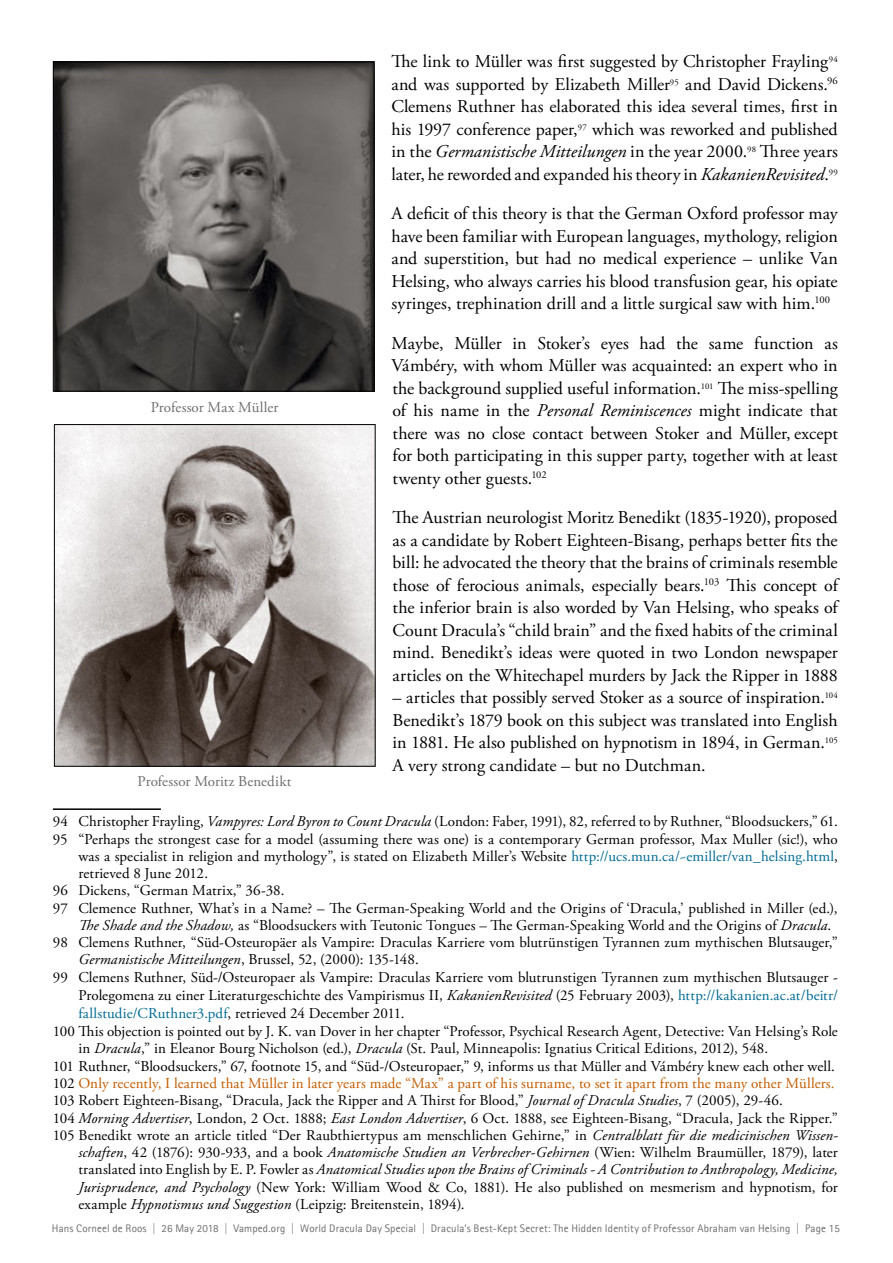
<style>
.page{position:relative;width:893px;height:1263px;background:#fff}
.page>*{position:absolute;margin:0;border:0;box-sizing:border-box;transform-origin:0 0}
.Text_body__Garamond{font:18px/22.5px "Adobe Garamond Pro";color:#000;text-align:justify}
.Footnotetext_10-99{font:15px/17.2px "Adobe Garamond Pro";letter-spacing:.005em;color:#000;text-align:justify}
.Footnotetext_10-99-2{font:15px "Adobe Garamond Pro";letter-spacing:.01em;color:#c35c01}
.Caption_for_Images{font:15px "Adobe Garamond Pro";letter-spacing:.005em;color:#6d6e71}
.t1{font:10.95px "Agfa Rotis Sans Serif";letter-spacing:.015em;color:#6d6e71}
.s1{font-style:italic}
.s2{color:#006b94}
.s3{color:#000}
</style>
<div class="page">
<hr style="left:53px;top:808px;width:108px;height:2px;background:#000">
<img style="left:55px;top:64px;width:317px;height:326px">
<div style="left:53px;top:62px;width:321px;height:330px;border:1px solid #000"></div>
<img style="left:56px;top:426px;width:318px;height:339px">
<div style="left:54px;top:424px;width:322px;height:343px;border:1px solid #000"></div>
<p class="Caption_for_Images" style="left:151px;top:398px;width:129px">Professor Max Müller</p>
<p class="Caption_for_Images" style="left:138px;top:772px;width:155px">Professor Moritz Benedikt</p>
<p class="Text_body__Garamond" style="left:391px;top:51px;width:448px">The link to Müller was first suggested by Christopher Frayling<sup>94 </sup>and was supported by Elizabeth Miller<sup>95</sup> and David Dickens.<sup>96<br></sup>Clemens Ruthner has elaborated this idea several times, first in his 1997 conference paper,<sup>97</sup> which was reworked and published in the <span class="s1">Germanistische Mitteilungen</span> in the year 2000.<sup>98</sup> Three years later, he reworded and expanded his theory in <span class="s1">KakanienRevisited</span>.<sup>99</sup></p>
<p class="Text_body__Garamond" style="left:391px;top:203px;width:448px">A deficit of this theory is that the German Oxford professor may have been familiar with European languages, mythology, religion and superstition, but had no medical experience – unlike Van Helsing, who always carries his blood transfusion gear, his opiate syringes, trephination drill and a little surgical saw with him.<sup>100</sup></p>
<p class="Text_body__Garamond" style="left:391px;top:332px;width:448px">Maybe, Müller in Stoker’s eyes had the same function as Vámbéry, with whom Müller was acquainted: an expert who in the background supplied useful information.<sup>101</sup> The miss-spelling of his name in the <span class="s1">Personal Reminiscences</span> might indicate that there was no close contact between Stoker and Müller, except for both participating in this supper party, together with at least twenty other guests.<sup>102</sup></p>
<p class="Text_body__Garamond" style="left:393px;top:507px;width:447px">The Austrian neurologist Moritz Benedikt (1835-1920), proposed as a candidate by Robert Eighteen-Bisang, perhaps better fits the bill: he advocated the theory that the brains of criminals resemble those of ferocious animals, especially bears.<sup>103</sup> This concept of the inferior brain is also worded by Van Helsing, who speaks of Count Dracula’s “child brain” and the fixed habits of the criminal mind. Benedikt’s ideas were quoted in two London newspaper articles on the Whitechapel murders by Jack the Ripper in 1888</p>
<p class="Text_body__Garamond" style="left:393px;top:687px;width:447px">– articles that possibly served Stoker as a source of inspiration.<sup>104<br></sup>Benedikt’s 1879 book on this subject was translated into English in 1881. He also published on hypnotism in 1894, in German.<sup>105<br></sup>A very strong candidate – but no Dutchman.</p>
<p class="Footnotetext_10-99" style="left:53px;top:813px;width:786px">94 Christopher Frayling, <span class="s1">Vampyres: Lord Byron to Count Dracula</span> (London: Faber, 1991), 82, referred to by Ruthner, “Bloodsuckers,” 61.</p>
<p class="Footnotetext_10-99" style="left:78px;top:831px;width:761px;text-indent:-26px">95 “Perhaps the strongest case for a model (assuming there was one) is a contemporary German professor, Max Muller (sic!), who was a specialist in religion and mythology”, is stated on Elizabeth Miller’s Website <span class="s2">http://ucs.mun.ca/~emiller/van_helsing.html</span>, retrieved 8 June 2012.</p>
<p class="Footnotetext_10-99" style="left:53px;top:882px;width:233px">96 Dickens, “German Matrix,” 36-38.</p>
<p class="Footnotetext_10-99" style="left:78px;top:900px;width:761px;text-indent:-26px">97 Clemence Ruthner, What’s in a Name? – The German-Speaking World and the Origins of ‘Dracula,’ published in Miller (ed.),<br><span class="s1">The Shade and the Shadow,</span> as “Bloodsuckers with Teutonic Tongues – The German-Speaking World and the Origins of <span class="s1">Dracula</span>.</p>
<p class="Footnotetext_10-99" style="left:78px;top:934px;width:761px;text-indent:-26px">98 Clemens Ruthner, “Süd-Osteuropäer als Vampire: Draculas Karriere vom blutrünstigen Tyrannen zum mythischen Blutsauger,”<br><span class="s1">Germanistische Mitteilungen</span>, Brussel, 52, (2000): 135-148.</p>
<p class="Footnotetext_10-99" style="left:78px;top:969px;width:761px;line-height:18px;text-indent:-26px">99 Clemens Ruthner, Süd-/Osteuropaer als Vampire: Draculas Karriere vom blutrunstigen Tyrannen zum mythischen Blutsauger - Prolegomena zu einer Literaturgeschichte des Vampirismus II, <span class="s1">KakanienRevisited</span> (25 February 2003), <span class="s2">http://kakanien.ac.at/beitr/ fallstudie/CRuthner3.pdf</span>, retrieved 24 December 2011.</p>
<p class="Footnotetext_10-99" style="left:78px;top:1023px;width:761px;text-indent:-26px">100 This objection is pointed out by J. K. van Dover in her chapter “Professor, Psychical Research Agent, Detective: Van Helsing’s Role in <span class="s1">Dracula</span>,” in Eleanor Bourg Nicholson (ed.), <span class="s1">Dracula</span> (St. Paul, Minneapolis: Ignatius Critical Editions, 2012), 548.</p>
<p class="Footnotetext_10-99" style="left:53px;top:1058px;width:784px">101 Ruthner, “Bloodsuckers,” 67, footnote 15, and “Süd-/Osteuropaer,” 9, informs us that Müller and Vámbéry knew each other well.</p>
<p class="Footnotetext_10-99-2" style="left:53px;top:1074px;width:783px"><span class="s3">102</span> Only recently, I learned that Müller in later years made “Max” a part of his surname, to set it apart from the many other Müllers.</p>
<p class="Footnotetext_10-99" style="left:53px;top:1092px;width:731px">103 Robert Eighteen-Bisang, “Dracula, Jack the Ripper and A Thirst for Blood,” <span class="s1">Journal of Dracula Studies</span>, 7 (2005), 29-46.</p>
<p class="Footnotetext_10-99" style="left:53px;top:1110px;width:786px">104 <span class="s1">Morning Advertiser</span>, London, 2 Oct. 1888; <span class="s1">East London Advertiser</span>, 6 Oct. 1888, see Eighteen-Bisang, “Dracula, Jack the Ripper.”</p>
<p class="Footnotetext_10-99" style="left:78px;top:1127px;width:761px;text-indent:-26px">105 Benedikt wrote an article titled “Der Raubthiertypus am menschlichen Gehirne,” in <span class="s1">Centralblatt für die medicinischen Wissen&shy;schaften</span>, 42 (1876): 930-933, and a book <span class="s1">Anatomische Studien an Verbrecher-Gehirnen</span> (Wien: Wilhelm Braumüller, 1879), later translated into English by E. P. Fowler as <span class="s1">Anatomical Studies upon the Brains of Criminals - A Contribution to Anthropology, Medicine, Jurisprudence, and Psychology</span> (New York: William Wood &amp; Co, 1881). He also published on mesmerism and hypnotism, for example <span class="s1">Hypnotismus und Suggestion</span> (Leipzig: Breitenstein, 1894).</p>
<p class="t1" style="left:52px;top:1221px;width:789px">Hans Corneel de Roos | 26 May 2018 | Vamped.org | World Dracula Day Special | Dracula’s Best-Kept Secret: The Hidden Identity of Professor Abraham van Helsing | Page 15</p>
</div>
